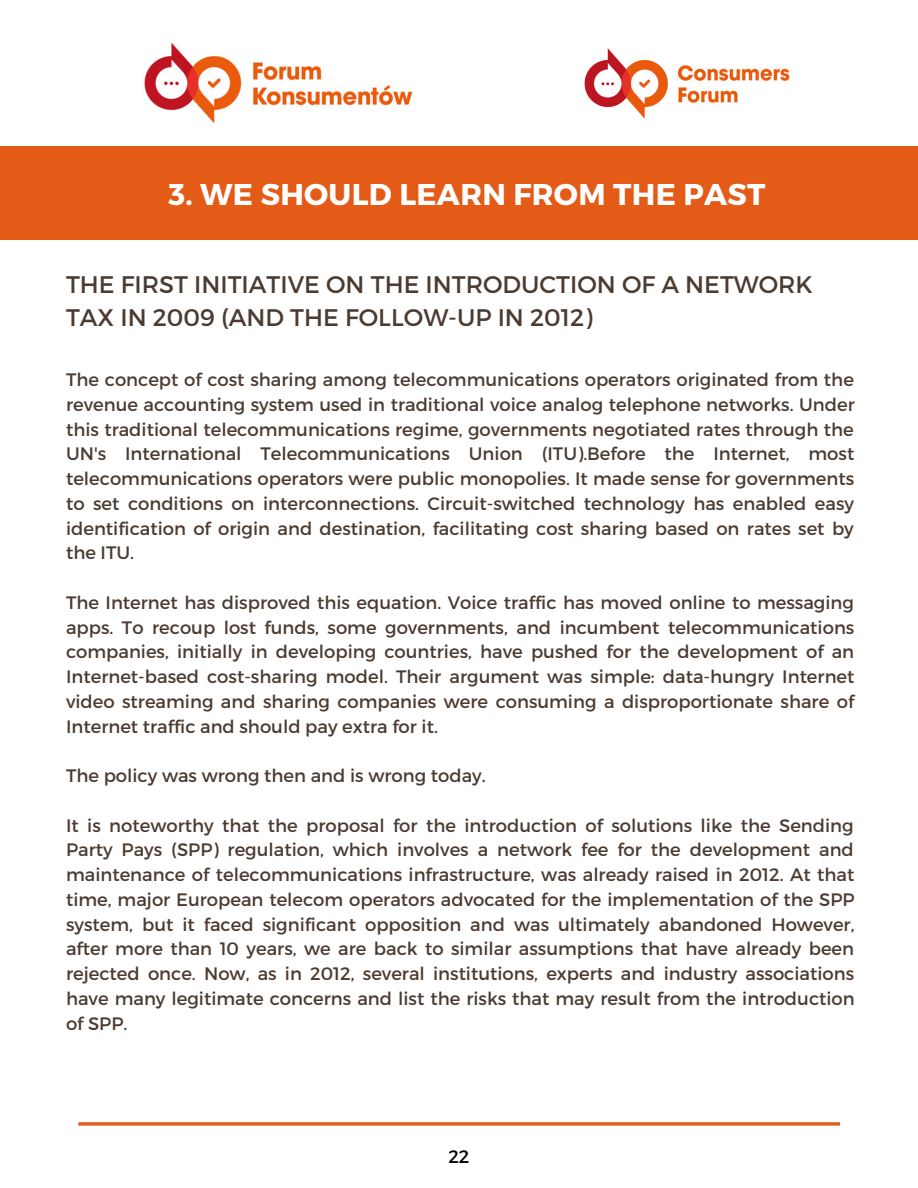
<style>
.page{position:relative;width:918px;height:1188px;background:#fff}
.page>*{position:absolute;margin:0;border:0;box-sizing:border-box;transform-origin:0 0}
.t1{font:700 30px "Montserrat";letter-spacing:.01em;color:#fff}
.t2{font:24px/32.7px "Montserrat";color:#4b3b31}
.t3{font:18px/24.8px "Montserrat";color:#4b3b31;text-align:justify}
.t4{font:18px "Montserrat";color:#000}
</style>
<div class="page">
<svg style="left:78px;top:1122px;width:762px;height:4px;background:#e7743a"></svg>
<img style="left:144px;top:42px;width:269px;height:82px">
<div style="left:0;top:146px;width:918px;height:94px;background:#e35b16"></div>
<img style="left:584px;top:48px;width:206px;height:71px">
<p class="t1" style="left:168px;top:175px;width:599px">3. WE SHOULD LEARN FROM THE PAST</p>
<p class="t2" style="left:66px;top:267px;width:748px">THE FIRST INITIATIVE ON THE INTRODUCTION OF A NETWORK<br>TAX IN 2009 (AND THE FOLLOW-UP IN 2012)</p>
<p class="t3" style="left:66px;top:366px;width:790px">The concept of cost sharing among telecommunications operators originated from the revenue accounting system used in traditional voice analog telephone networks. Under this traditional telecommunications regime, governments negotiated rates through the UN's International Telecommunications Union (ITU).Before the Internet, most telecommunications operators were public monopolies. It made sense for governments to set conditions on interconnections. Circuit-switched technology has enabled easy identification of origin and destination, facilitating cost sharing based on rates set by the ITU.</p>
<p class="t3" style="left:66px;top:589px;width:790px">The Internet has disproved this equation. Voice traffic has moved online to messaging apps. To recoup lost funds, some governments, and incumbent telecommunications companies, initially in developing countries, have pushed for the development of an Internet-based cost-sharing model. Their argument was simple: data-hungry Internet video streaming and sharing companies were consuming a disproportionate share of Internet traffic and should pay extra for it.</p>
<p class="t3" style="left:66px;top:762px;width:421px">The policy was wrong then and is wrong today.</p>
<p class="t3" style="left:66px;top:812px;width:790px">It is noteworthy that the proposal for the introduction of solutions like the Sending Party Pays (SPP) regulation, which involves a network fee for the development and maintenance of telecommunications infrastructure, was already raised in 2012. At that time, major European telecom operators advocated for the implementation of the SPP system, but it faced significant opposition and was ultimately abandoned However, after more than 10 years, we are back to similar assumptions that have already been rejected once. Now, as in 2012, several institutions, experts and industry associations have many legitimate concerns and list the risks that may result from the introduction of SPP.</p>
<p class="t4" style="left:448px;top:1145px;width:23px">22</p>
</div>
